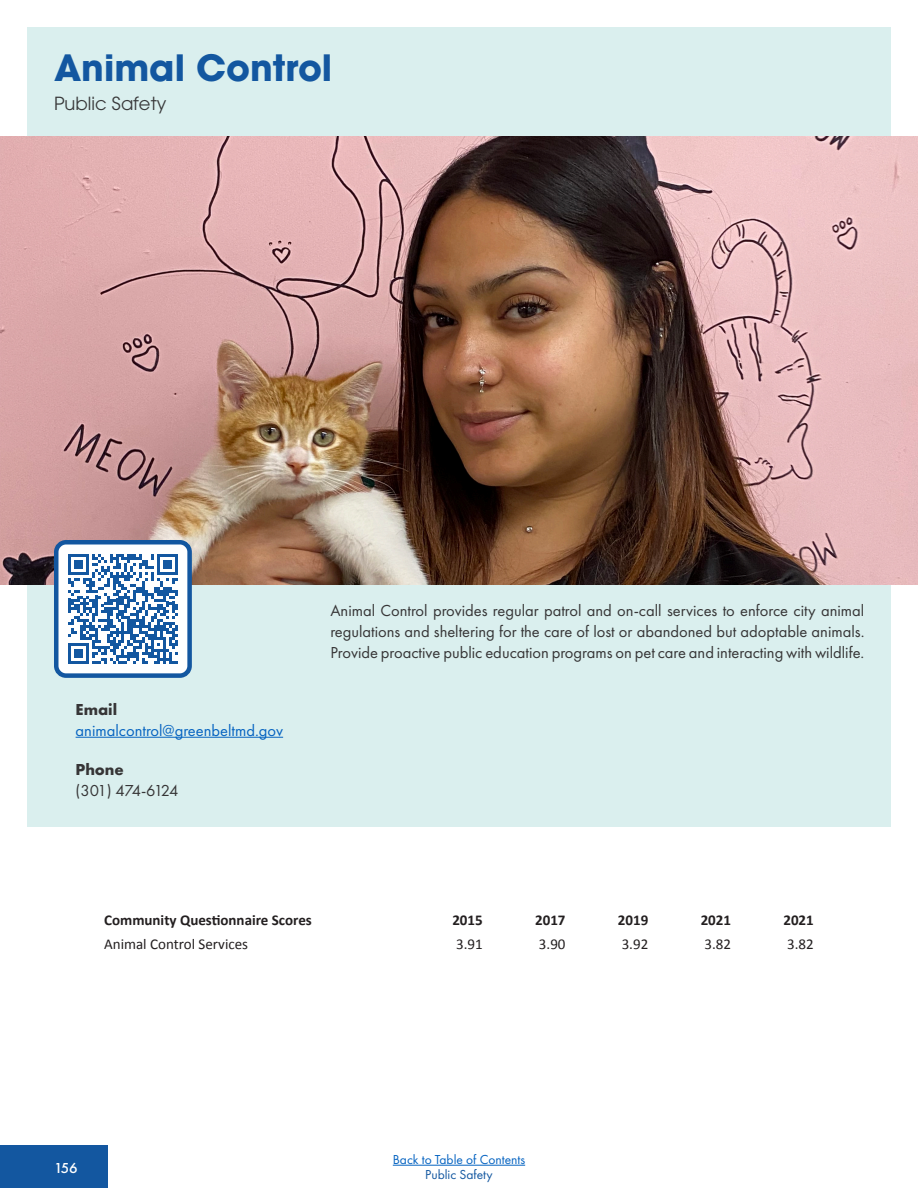
<style>
.page{position:relative;width:918px;height:1188px;background:#fff}
.page>*{position:absolute;margin:0;border:0;box-sizing:border-box;transform-origin:0 0}
.t1{font:700 36px "ITC Avant Garde Pro";color:#1357a0}
.H1-Subtitle{font:18px "ITC Avant Garde Pro";color:#383839}
.Body{font:16.5px/21px "Futura PT";color:#363536;text-align:justify}
.Body-2{font:16.5px/21px "Futura PT";color:#0563c1}
.Body-3{font:16.5px/21px "Futura PT";letter-spacing:-.1em;color:#363536}
.TableBody{font:700 15px "Calibri";color:#231f20}
.TableBody-2{font:15px "Calibri";color:#231f20}
.ColumnHighlight{font:700 15px "Calibri";color:#231f20}
.ColumnHighlight-2{font:15px "Calibri";color:#231f20}
.t2{font:500 15px "Futura PT";color:#fff}
.t3{font:13.5px "Futura PT";color:#0563c1}
.t4{font:13.5px "Futura PT";color:#1357a0}
.s1{font-weight:700;color:#363536}
.s2{font-weight:700}
</style>
<div class="page">
<div style="left:27px;top:27px;width:864px;height:799px;background:#daefee"></div>
<hr style="left:76px;top:737px;width:207px;height:1px;background:#0563c1">
<img style="left:0;top:136px;width:918px;height:449px">
<div style="left:56px;top:542px;width:134px;height:134px;background:#fff;border-radius:10px"></div>
<svg style="left:68px;top:554px;width:110px;height:110px"></svg>
<div style="left:54px;top:540px;width:138px;height:138px;border:4px solid #1357a0;border-radius:10px"></div>
<div style="left:0;top:1146px;width:108px;height:42px;background:#1357a0"></div>
<hr style="left:393px;top:1165px;width:132px;height:1px;background:#0563c1">
<h1 class="t1" style="left:54px;top:43px;width:280px">Animal Control</h1>
<p class="H1-Subtitle" style="left:54px;top:92px;width:114px">Public Safety</p>
<p class="Body-2" style="left:76px;top:699px;width:209px"><span class="s1">Email </span>animalcontrol@greenbeltmd.gov</p>
<p class="Body-3" style="left:76px;top:759px;width:105px"><span class="s2">Phone<br></span>(301) 474-6124</p>
<p class="Body" style="left:330px;top:600px;width:536px">Animal Control provides regular patrol and on-call services to enforce city animal regulations and sheltering for the care of lost or abandoned but adoptable animals.<br>Provide proactive public education programs on pet care and interacting with wildlife.</p>
<p class="TableBody" style="left:104px;top:910px;width:209px">Community Questionnaire Scores</p>
<p class="TableBody" style="left:452px;top:910px;width:32px">2015</p>
<p class="TableBody" style="left:535px;top:910px;width:32px">2017</p>
<p class="TableBody" style="left:618px;top:910px;width:32px">2019</p>
<p class="TableBody" style="left:701px;top:910px;width:32px">2021</p>
<p class="ColumnHighlight" style="left:783px;top:910px;width:32px">2021</p>
<p class="TableBody-2" style="left:104px;top:933px;width:146px">Animal Control Services</p>
<p class="TableBody-2" style="left:456px;top:933px;width:28px">3.91</p>
<p class="TableBody-2" style="left:539px;top:933px;width:28px">3.90</p>
<p class="TableBody-2" style="left:622px;top:933px;width:28px">3.92</p>
<p class="TableBody-2" style="left:704px;top:933px;width:28px">3.82</p>
<p class="ColumnHighlight-2" style="left:787px;top:933px;width:28px">3.82</p>
<p class="t2" style="left:54px;top:1159px;width:25px">156</p>
<p class="t3" style="left:393px;top:1151px;width:134px">Back to Table of Contents</p>
<p class="t4" style="left:425px;top:1167px;width:69px">Public Safety</p>
</div>
